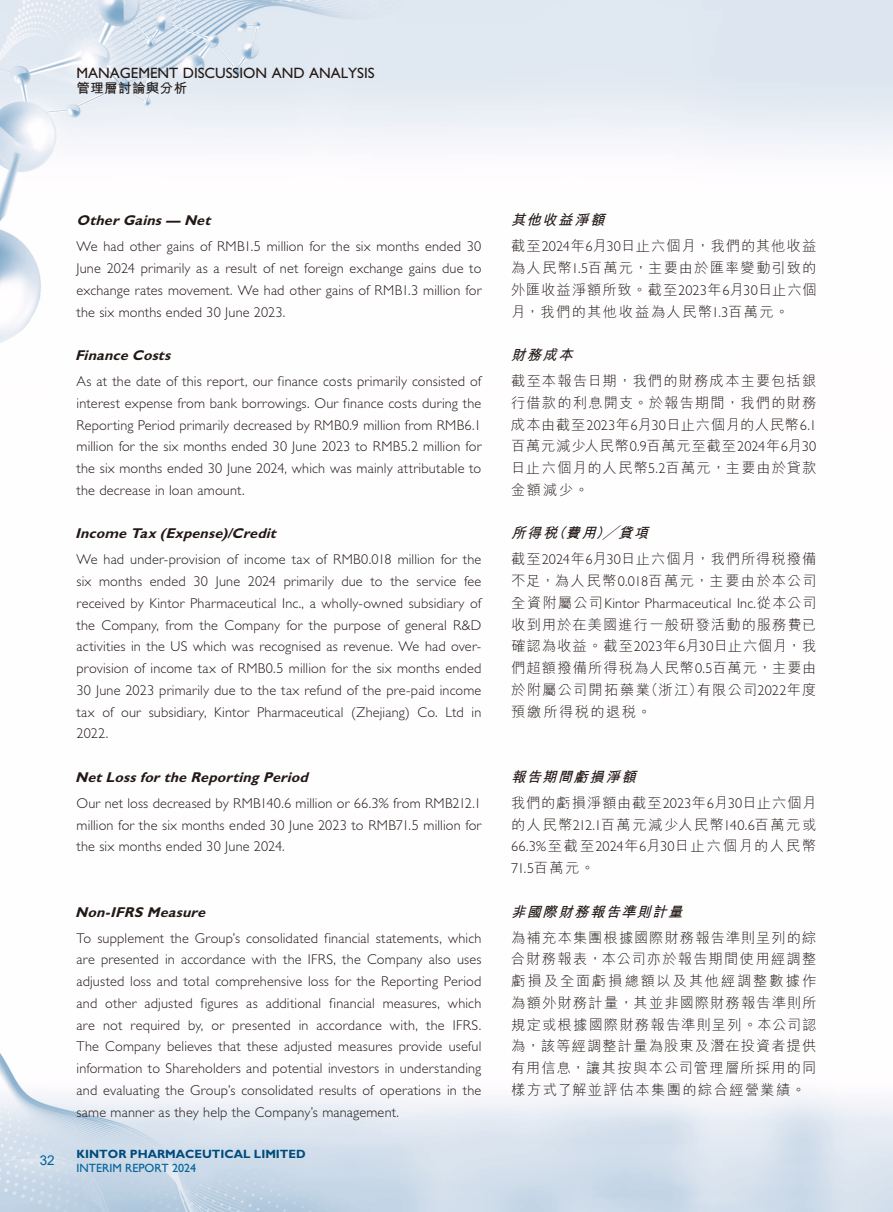
<style>
.page{position:relative;width:893px;height:1212px;background:#fff}
.page>*{position:absolute;margin:0;border:0;box-sizing:border-box;transform-origin:0 0}
.t1{font:15px "Gill Sans Std";color:#231916}
.t2{font:300 14.25px/21.8px "Gill Sans Std";letter-spacing:.01em;color:#231916;text-align:justify}
.t3{font:300 14.25px/21.8px "M Hei HK";letter-spacing:.08em;color:#231916;text-align:justify}
.t4{font:italic 700 14.25px "Gill Sans Std";color:#231916}
.t5{font:300 14.25px/21.8px "M Hei HK";letter-spacing:.115em;color:#231916}
.t6{font:300 14.25px/26px "M Hei HK";letter-spacing:.055em;color:#231916}
.t7{font:300 14.25px "M Hei HK";letter-spacing:.105em;color:#231916}
.t8{font:italic 700 14.25px "M Hei HK";color:#231916}
.t9{font:700 13.5px "M Hei HK";letter-spacing:.03em;color:#231916}
.t10{font:13.5px "Arial";color:#006198}
.t11{font:700 12px "Gill Sans Std";color:#004b7b}
.t12{font:12px "Gill Sans Std";color:#006198}
.s1{font-weight:700;font-style:italic}
.s2{font-family:"Gill Sans Std"}
.s3{font-family:"M Hei HK"}
</style>
<div class="page">
<img style="left:0;top:0;width:893px;height:1212px">
<p class="t1" style="left:77px;top:65px;width:300px">MANAGEMENT DISCUSSION AND ANALYSIS</p>
<p class="t9" style="left:77px;top:78px;width:112px">管理層討論與分析</p>
<p class="t10" style="left:40px;top:1150px;width:17px">32</p>
<p class="t4" style="left:77px;top:212px;width:140px">OtherGains— Net</p>
<p class="t2" style="left:77px;top:236px;width:406px">We had other gains of RMB1.5 million for the six months ended 30<br>June 2024 primarily as a result of net foreign exchange gains due to exchange rates movement. We had other gains of RMB1.3 million for the six months ended 30 June 2023.</p>
<p class="t4" style="left:75px;top:347px;width:101px">FinanceCosts</p>
<p class="t2" style="left:77px;top:371px;width:406px">As at the date of this report, our finance costs primarily consisted of interest expense from bank borrowings. Our finance costs during the Reporting Period primarily decreased by RMB0.9 million from RMB6.1 million for the six months ended 30 June 2023 to RMB5.2 million for the six months ended 30 June 2024, which was mainly attributable to the decrease in loan amount.</p>
<p class="t4" style="left:75px;top:525px;width:207px">IncomeTax(Expense)/Credit</p>
<p class="t2" style="left:77px;top:549px;width:406px">We had under-provision of income tax of RMB0.018 million for the six months ended 30 June 2024 primarily due to the service fee received by Kintor Pharmaceutical Inc., a wholly-owned subsidiary of the Company, from the Company for the purpose of general R&amp;D activities in the US which was recognised as revenue. We had over&shy;provision of income tax of RMB0.5 million for the six months ended 30 June 2023 primarily due to the tax refund of the pre-paid income tax of our subsidiary, Kintor Pharmaceutical (Zhejiang) Co. Ltd in 2022.</p>
<p class="t4" style="left:75px;top:769px;width:239px">NetLossfortheReportingPeriod</p>
<p class="t2" style="left:77px;top:792px;width:406px">Our net loss decreased by RMB140.6 million or 66.3% from RMB212.1 million for the six months ended 30 June 2023 to RMB71.5 million for the six months ended 30 June 2024.</p>
<p class="t4" style="left:75px;top:903px;width:136px">Non-IFRS Measure</p>
<p class="t2" style="left:77px;top:927px;width:406px">To supplement the Group’s consolidated financial statements, which are presented in accordance with the IFRS, the Company also uses adjusted loss and total comprehensive loss for the Reporting Period and other adjusted figures as additional financial measures, which are not required by, or presented in accordance with, the IFRS.<br>The Company believes that these adjusted measures provide useful information to Shareholders and potential investors in understanding and evaluating the Group’s consolidated results of operations in the same manner as they help the Company’s management.</p>
<p class="t11" style="left:77px;top:1147px;width:231px">KINTOR PHARMACEUTICAL LIMITED</p>
<p class="t12" style="left:77px;top:1161px;width:121px">INTERIM REPORT 2024</p>
<p class="t3" style="left:511px;top:207px;width:307px;line-height:26px"><span class="s1">其他收益淨額<br></span>截至<span class="s2">2024</span>年<span class="s2">6</span>月<span class="s2">30</span>日止六個月，我們的其他收益</p>
<p class="t3" style="left:511px;top:257px;width:307px">為人民幣<span class="s2">1.5</span>百萬元，主要由於匯率變動引致的外匯收益淨額所致。截至<span class="s2">2023</span>年<span class="s2">6</span>月<span class="s2">30</span>日止六個月，我們的其他收益為人民幣<span class="s2">1.3</span>百萬元。</p>
<p class="t8" style="left:511px;top:344px;width:68px">財務成本</p>
<p class="t3" style="left:511px;top:370px;width:307px">截至本報告日期，我們的財務成本主要包括銀行借款的利息開支。於報告期間，我們的財務成本由截至<span class="s2">2023</span>年<span class="s2">6</span>月<span class="s2">30</span>日止六個月的人民幣<span class="s2">6.1</span>百萬元減少人民幣<span class="s2">0.9</span>百萬元至截至<span class="s2">2024</span>年<span class="s2">6</span>月<span class="s2">30</span>日止六個月的人民幣<span class="s2">5.2</span>百萬元，主要由於貸款金額減少。</p>
<p class="t3" style="left:511px;top:520px;width:307px;line-height:26px"><span class="s1">所得稅（費用）╱貸項<br></span>截至<span class="s2">2024</span>年<span class="s2">6</span>月<span class="s2">30</span>日止六個月，我們所得稅撥備</p>
<p class="t7" style="left:511px;top:574px;width:307px">不足，為人民幣<span class="s2">0.018</span>百萬元，主要由於本公司</p>
<p class="t2" style="left:511px;top:592px;width:307px"><span class="s3">全資附屬公司</span>Kintor Pharmaceutical Inc.<span class="s3">從本公司</span></p>
<p class="t3" style="left:511px;top:613px;width:307px">收到用於在美國進行一般研發活動的服務費已確認為收益。截至<span class="s2">2023</span>年<span class="s2">6</span>月<span class="s2">30</span>日止六個月，我們超額撥備所得稅為人民幣<span class="s2">0.5</span>百萬元，主要由於附屬公司開拓藥業（浙江）有限公司<span class="s2">2022</span>年度預繳所得稅的退稅。</p>
<p class="t6" style="left:511px;top:763px;width:307px"><span class="s1">報告期間虧損淨額<br></span>我們的虧損淨額由截至<span class="s2">2023</span>年<span class="s2">6</span>月<span class="s2">30</span>日止六個月</p>
<p class="t5" style="left:511px;top:813px;width:307px">的人民幣<span class="s2">212.1</span>百萬元減少人民幣<span class="s2">140.6</span>百萬元或<br><span class="s2">66.3%</span>至截至<span class="s2">2024</span>年<span class="s2">6</span>月<span class="s2">30</span>日止六個月的人民幣</p>
<p class="t2" style="left:511px;top:858px;width:85px">71.5<span class="s3">百萬元。</span></p>
<p class="t8" style="left:511px;top:901px;width:178px">非國際財務報告準則計量</p>
<p class="t3" style="left:511px;top:926px;width:307px">為補充本集團根據國際財務報告準則呈列的綜合財務報表，本公司亦於報告期間使用經調整虧損及全面虧損總額以及其他經調整數據作為額外財務計量，其並非國際財務報告準則所規定或根據國際財務報告準則呈列。本公司認為，該等經調整計量為股東及潛在投資者提供有用信息，讓其按與本公司管理層所採用的同樣方式了解並評估本集團的綜合經營業績。</p>
</div>
